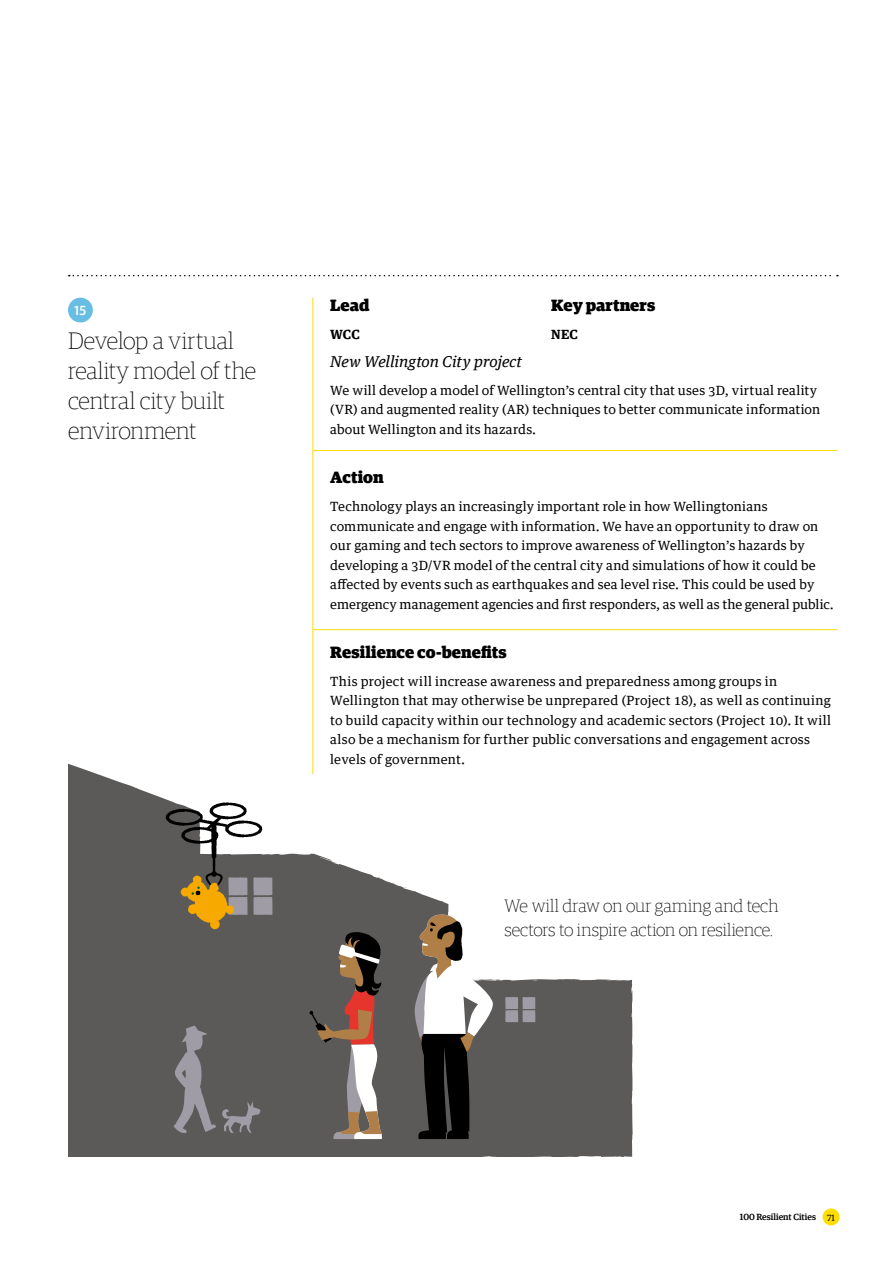
<style>
.page{position:relative;width:893px;height:1263px;background:#fff}
.page>*{position:absolute;margin:0;border:0;box-sizing:border-box;transform-origin:0 0}
.t1{font:100 24px/30px "Guardian Egyptian TT";color:#000}
.t2{font:100 18px/24px "Guardian Egyptian TT";letter-spacing:-.005em;color:#000}
.t3{font:900 16.5px "Guardian Egyptian TT";color:#000}
.t4{font:italic 15px "Guardian Text Egyp TT";letter-spacing:-.005em;color:#000}
.t5{font:12.75px/19.5px "Guardian Text Egyp TT";letter-spacing:.01em;color:#000}
.t6{font:700 12.75px "Guardian Text Egyp TT";letter-spacing:.01em;color:#000}
.t7{font:500 12.75px "Guardian Text Sans TT";color:#fff}
.t8{font:500 9px "Guardian Egyptian TT";color:#000}
.s1{font-weight:400}
</style>
<div class="page">
<svg style="left:69px;top:275px;width:769px;height:1px"></svg>
<hr style="left:312px;top:298px;width:1px;height:476px;background:#fd0">
<hr style="left:313px;top:450px;width:525px;height:1px;background:#fd0">
<hr style="left:313px;top:629px;width:525px;height:1px;background:#fd0">
<div style="left:69px;top:298px;width:23px;height:24px;background:#68bee2;border-radius:50%"></div>
<div style="left:68px;top:298px;width:25px;height:24px;border:2px solid #68bee2;border-radius:50%"></div>
<svg style="left:68px;top:758px;width:564px;height:399px;fill:#5c5a58"></svg>
<svg style="left:505px;top:997px;width:30px;height:25px"></svg>
<svg style="left:166px;top:802px;width:107px;height:128px"></svg>
<svg style="left:309px;top:932px;width:73px;height:207px;background:#7a6a62"></svg>
<svg style="left:413px;top:914px;width:81px;height:225px"></svg>
<svg style="left:174px;top:1025px;width:42px;height:108px;background:#787678"></svg>
<svg style="left:222px;top:1101px;width:39px;height:32px"></svg>
<div style="left:823px;top:1208px;width:17px;height:17px;background:#fd0;border-radius:50%"></div>
<p class="t3" style="left:330px;top:292px;width:41px">Lead</p>
<p class="t6" style="left:330px;top:323px;width:31px">WCC</p>
<p class="t4" style="left:330px;top:349px;width:193px">New Wellington City project</p>
<p class="t5" style="left:330px;top:379px;width:491px">We will develop a model of Wellington’s central city that uses 3D, virtual reality (VR) and augmented reality (AR) techniques to better communicate information about Wellington and its hazards.</p>
<p class="t3" style="left:330px;top:464px;width:55px">Action</p>
<p class="t5" style="left:330px;top:495px;width:505px">Technology plays an increasingly important role in how Wellingtonians communicate and engage with information. We have an opportunity to draw on our gaming and tech sectors to improve awareness of Wellington’s hazards by developing a 3D/VR model of the central city and simulations of how it could be affected by events such as earthquakes and sea level rise. This could be used by emergency management agencies and first responders, as well as the general public.</p>
<p class="t3" style="left:330px;top:639px;width:178px">Resilience co-benefits</p>
<p class="t5" style="left:330px;top:670px;width:502px">This project will increase awareness and preparedness among groups in Wellington that may otherwise be unprepared (Project 18), as well as continuing to build capacity within our technology and academic sectors (Project 10). It will also be a mechanism for further public conversations and engagement across levels of government.</p>
<p class="t7" style="left:74px;top:300px;width:14px">15</p>
<p class="t3" style="left:551px;top:292px;width:106px">Key partners</p>
<p class="t6" style="left:551px;top:323px;width:28px">NEC</p>
<h1 class="t1" style="left:68px;top:325px;width:190px">Develop a virtual reality model of the central city built environment</h1>
<h2 class="t2" style="left:504px;top:893px;width:276px">We will draw on our gaming and tech sectors to inspire action on resilience.</h2>
<p class="t8" style="left:740px;top:1211px;width:97px">100 Resilient Cities <span class="s1">71</span></p>
</div>
